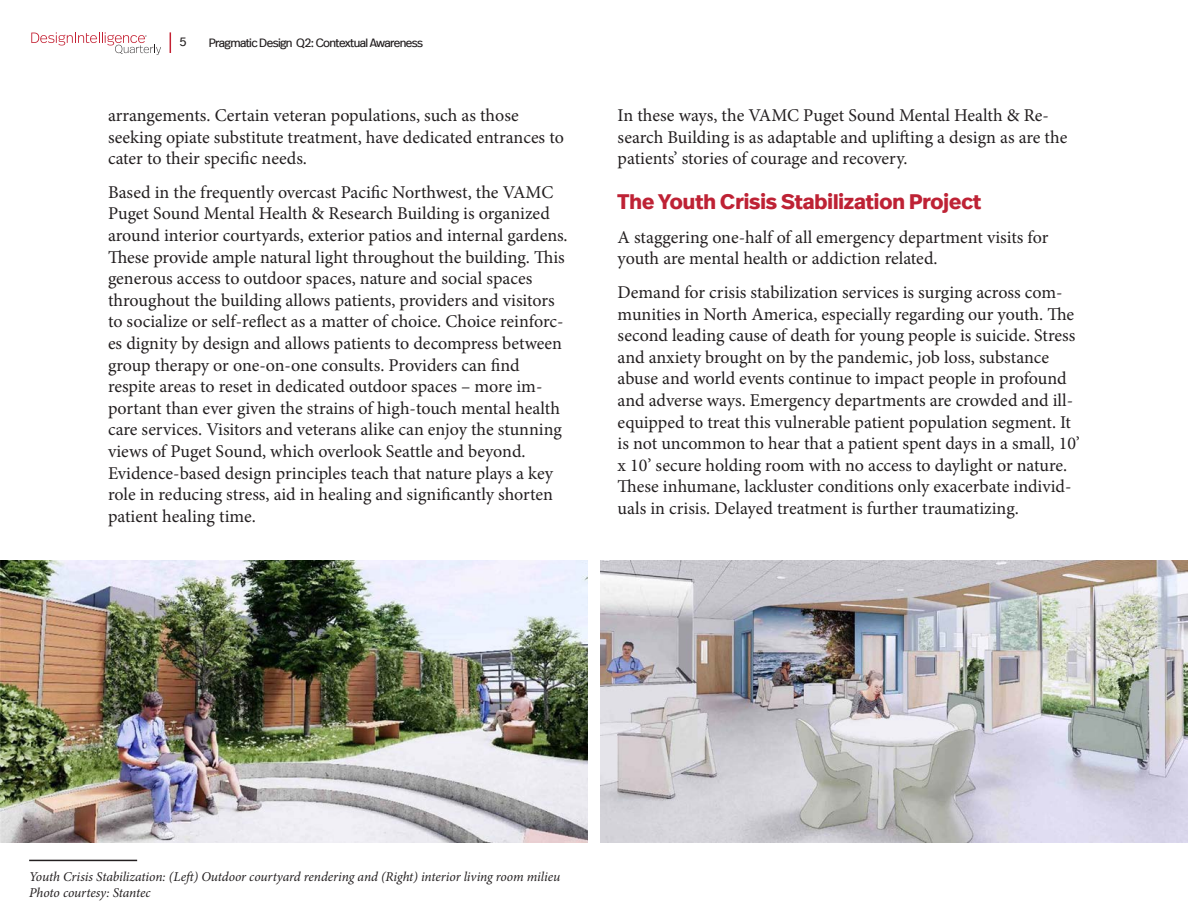
<style>
.page{position:relative;width:1188px;height:918px;background:#fff}
.page>*{position:absolute;margin:0;border:0;box-sizing:border-box;transform-origin:0 0}
.t1{font:700 21px "Real Head Offc";color:#be2235}
.t2{font:18px/21.6px "Minion Pro";color:#231f20}
.t3{font:italic 13.5px/16.2px "Minion Pro";letter-spacing:-.01em;color:#231f20}
.t4{font:12px "Real Head Offc";letter-spacing:-.05em;color:#231f20}
</style>
<div class="page">
<svg style="left:31px;top:32px;width:130px;height:23px"></svg>
<svg style="left:170px;top:32px;width:1px;height:21px"></svg>
<img style="left:0;top:561px;width:1188px;height:282px">
<div style="left:588px;top:543px;width:12px;height:309px;background:#fff"></div>
<hr style="left:29px;top:860px;width:108px;height:1px;background:#231f20">
<p class="t4" style="left:180px;top:35px;width:9px">5</p>
<p class="t4" style="left:209px;top:35px;width:216px">Pragmatic Design Q2: Contextual Awareness</p>
<p class="t2" style="left:108px;top:105px;width:457px">arrangements. Certain veteran populations, such as those seeking opiate substitute treatment, have dedicated entrances to cater to their specific needs.</p>
<p class="t2" style="left:108px;top:181px;width:461px">Based in the frequently overcast Pacific Northwest, the VAMC Puget Sound Mental Health &amp; Research Building is organized around interior courtyards, exterior patios and internal gardens.<br>These provide ample natural light throughout the building. This generous access to outdoor spaces, nature and social spaces throughout the building allows patients, providers and visitors to socialize or self-reflect as a matter of choice. Choice reinforc&shy;es dignity by design and allows patients to decompress between group therapy or one-on-one consults. Providers can find respite areas to reset in dedicated outdoor spaces – more im&shy;portant than ever given the strains of high-touch mental health care services. Visitors and veterans alike can enjoy the stunning views of Puget Sound, which overlook Seattle and beyond.<br>Evidence-based design principles teach that nature plays a key role in reducing stress, aid in healing and significantly shorten patient healing time.</p>
<p class="t2" style="left:618px;top:105px;width:451px">In these ways, the VAMC Puget Sound Mental Health &amp; Re&shy;search Building is as adaptable and uplifting a design as are the patients’ stories of courage and recovery.</p>
<p class="t1" style="left:618px;top:188px;width:365px">The Youth Crisis Stabilization Project</p>
<p class="t2" style="left:618px;top:226px;width:432px">A staggering one-half of all emergency department visits for youth are mental health or addiction related.</p>
<p class="t2" style="left:618px;top:282px;width:464px">Demand for crisis stabilization services is surging across com&shy;munities in North America, especially regarding our youth. The second leading cause of death for young people is suicide. Stress and anxiety brought on by the pandemic, job loss, substance abuse and world events continue to impact people in profound and adverse ways. Emergency departments are crowded and ill&shy;equipped to treat this vulnerable patient population segment. It is not uncommon to hear that a patient spent days in a small, 10’ x 10’ secure holding room with no access to daylight or nature.<br>These inhumane, lackluster conditions only exacerbate individ&shy;uals in crisis. Delayed treatment is further traumatizing.</p>
<p class="t3" style="left:29px;top:869px;width:533px">Youth Crisis Stabilization: (Left) Outdoor courtyard rendering and (Right) interior living room milieu<br>Photo courtesy: Stantec</p>
</div>
